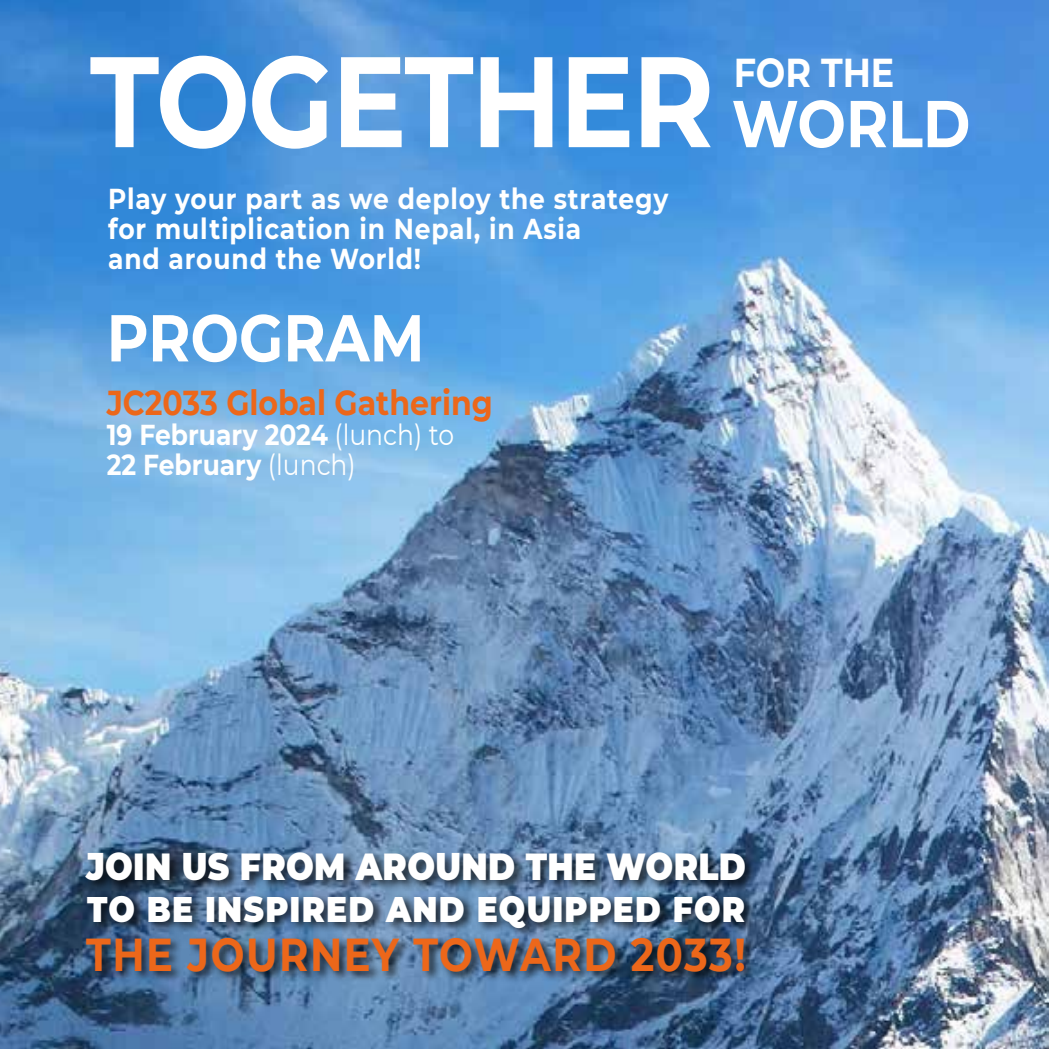
<style>
.page{position:relative;width:1049px;height:1049px;background:#fff}
.page>*{position:absolute;margin:0;border:0;box-sizing:border-box;transform-origin:0 0}
.t1{font:700 128.5px "Montserrat";letter-spacing:-.02em;color:#fff;scale:.87 1}
.t2{font:700 66.25px "Montserrat";color:#fff;scale:.87 1}
.t3{font:700 46px "Montserrat";letter-spacing:.04em;color:#ec671a;scale:.87 1}
.t4{font:700 40.25px "Montserrat";color:#fff;scale:.87 1}
.t5{font:900 37.75px "Montserrat";letter-spacing:.01em;color:#fff;scale:.87 1}
.t6{font:900 35.5px "Montserrat";letter-spacing:.04em;color:#fff;scale:.88 1}
.t7{font:700 34.5px "Montserrat";color:#ec671a;scale:.87 1}
.t8{font:700 28.75px/30px "Montserrat";letter-spacing:.035em;color:#fff;scale:.87 1}
.t9{font:700 28.75px/30px "Montserrat";color:#fff;scale:.87 1}
.s1{font-size:66.25px}
.s2{font-weight:400}
</style>
<div class="page">
<img style="left:0;top:0;width:1049px;height:1049px">
<div style="left:84px;top:850px;width:673px;height:134px;background:#000;opacity:.75"></div>
<h1 class="t1" style="left:90px;top:9px;width:1013px">TOGETHER <span class="s1">WORLD</span></h1>
<h3 class="t4" style="left:734px;top:44px;width:186px">FOR THE</h3>
<p class="t8" style="left:108px;top:182px;width:645px">Play your part as we deploy the strategy for multiplication in Nepal, in Asia<br>and around the World!</p>
<h2 class="t2" style="left:107px;top:290px;width:367px">PROGRAM</h2>
<p class="t7" style="left:107px;top:378px;width:445px">JC2033 Global Gathering</p>
<p class="t9" style="left:107px;top:418px;width:401px">19 February 2024 <span class="s2">(lunch) to<br></span>22 February <span class="s2">(lunch)</span></p>
<h3 class="t5" style="left:86px;top:838px;width:760px">JOIN US FROM AROUND THE WORLD</h3>
<p class="t6" style="left:87px;top:882px;width:749px">TO BE INSPIRED AND EQUIPPED FOR</p>
<h3 class="t3" style="left:86px;top:921px;width:760px">THE JOURNEY TOWARD 2033!</h3>
</div>
